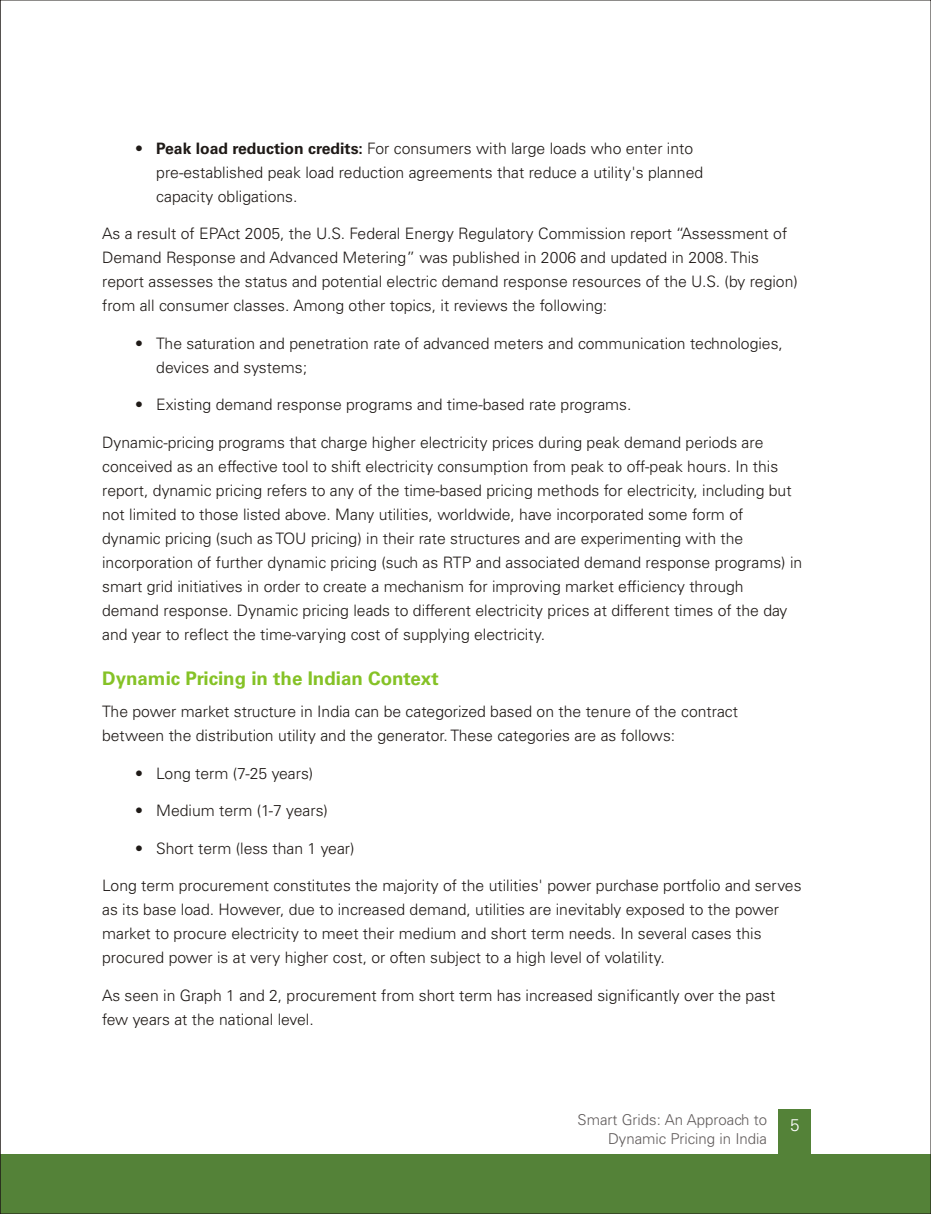
<style>
.page{position:relative;width:931px;height:1214px;background:#fff}
.page>*{position:absolute;margin:0;border:0;box-sizing:border-box;transform-origin:0 0}
.t1{font:18.75px "Univers 45 Light,Bold";color:#85c226}
.t2{font:300 16.95px "Univers 45";color:#fff}
.t3{font:300 15.75px/24px "Univers 45";color:#1f1a17}
.t4{font:300 15px/18.9px "Univers 45";color:#615c5c;text-align:right}
.s1{font-family:"Univers 45 Light,Bold";font-weight:400}
</style>
<div class="page">
<div style="left:778px;top:1109px;width:32px;height:61px;background:#548238"></div>
<div style="left:0;top:1153px;width:931px;height:60px;background:#548238"></div>
<p class="t3" style="left:156px;top:138px;width:548px"><span class="s1">Peak load reduction credits:</span> For consumers with large loads who enter into pre-established peak load reduction agreements that reduce a utility's planned capacity obligations.</p>
<p class="t3" style="left:102px;top:223px;width:697px">As a result of EPAct 2005, the U.S. Federal Energy Regulatory Commission report “Assessment of Demand Response and Advanced Metering” was published in 2006 and updated in 2008. This report assesses the status and potential electric demand response resources of the U.S. (by region) from all consumer classes. Among other topics, it reviews the following:</p>
<p class="t3" style="left:156px;top:333px;width:628px;text-indent:-21px">• The saturation and penetration rate of advanced meters and communication technologies, devices and systems;</p>
<p class="t3" style="left:135px;top:394px;width:498px">• Existing demand response programs and time-based rate programs.</p>
<p class="t3" style="left:102px;top:432px;width:701px">Dynamic-pricing programs that charge higher electricity prices during peak demand periods are conceived as an effective tool to shift electricity consumption from peak to off-peak hours. In this report, dynamic pricing refers to any of the time-based pricing methods for electricity, including but not limited to those listed above. Many utilities, worldwide, have incorporated some form of dynamic pricing (such as TOU pricing) in their rate structures and are experimenting with the incorporation of further dynamic pricing (such as RTP and associated demand response programs) in smart grid initiatives in order to create a mechanism for improving market efficiency through demand response. Dynamic pricing leads to different electricity prices at different times of the day and year to reflect the time-varying cost of supplying electricity.</p>
<p class="t3" style="left:135px;top:138px;width:9px">•</p>
<p class="t1" style="left:102px;top:671px;width:338px">Dynamic Pricing in the Indian Context</p>
<p class="t3" style="left:102px;top:701px;width:637px">The power market structure in India can be categorized based on the tenure of the contract between the distribution utility and the generator. These categories are as follows:</p>
<p class="t3" style="left:135px;top:763px;width:180px">• Long term (7-25 years)</p>
<p class="t3" style="left:135px;top:800px;width:194px">• Medium term (1-7 years)</p>
<p class="t3" style="left:135px;top:838px;width:221px">• Short term (less than 1 year)</p>
<p class="t3" style="left:102px;top:875px;width:701px">Long term procurement constitutes the majority of the utilities' power purchase portfolio and serves as its base load. However, due to increased demand, utilities are inevitably exposed to the power market to procure electricity to meet their medium and short term needs. In several cases this procured power is at very higher cost, or often subject to a high level of volatility.</p>
<p class="t3" style="left:102px;top:985px;width:675px">As seen in Graph 1 and 2, procurement from short term has increased significantly over the past few years at the national level.</p>
<p class="t4" style="left:577px;top:1112px;width:191px">Smart Grids: An Approach to<br>Dynamic Pricing in India</p>
<p class="t2" style="left:790px;top:1118px;width:11px">5</p>
</div>
